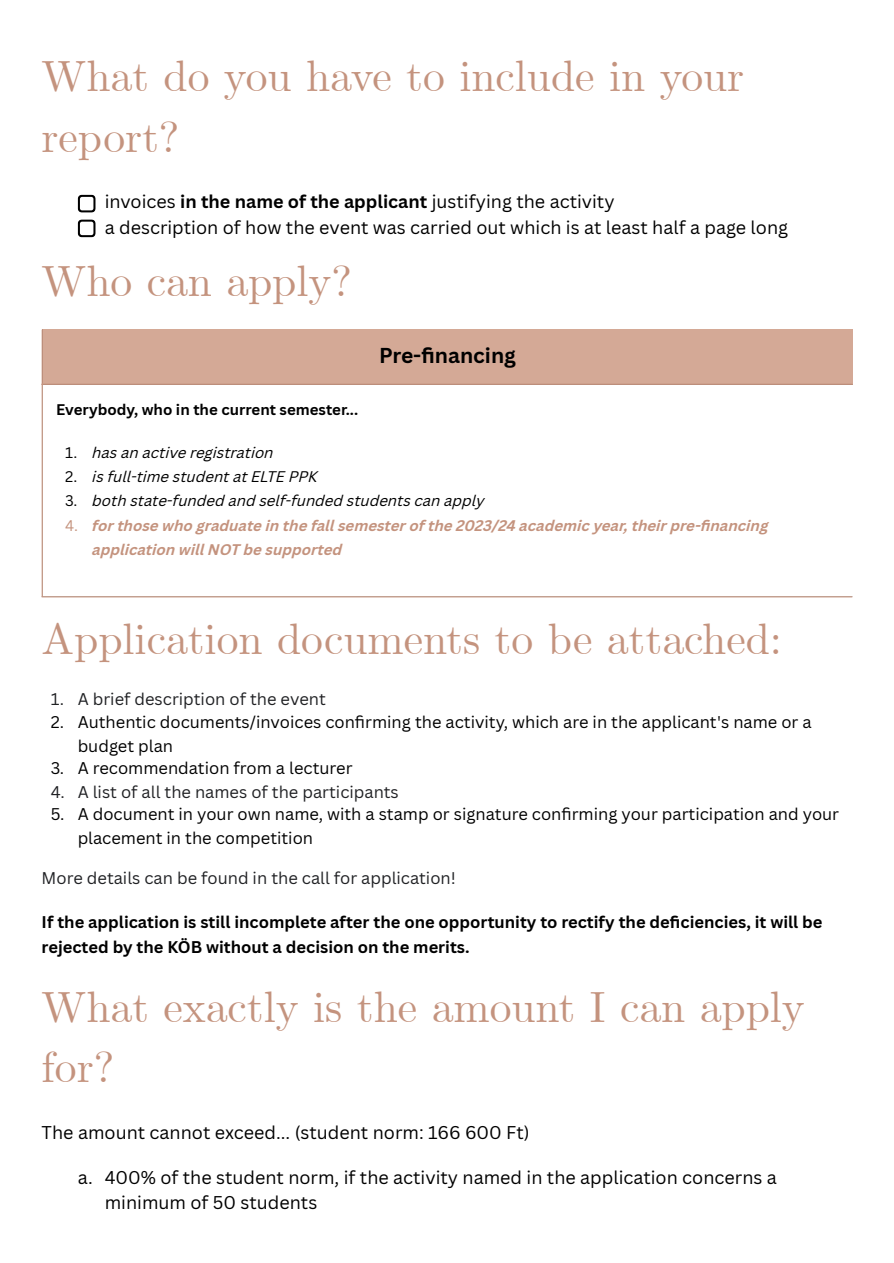
<style>
.page{position:relative;width:894px;height:1263px;background:#fff}
.page>*{position:absolute;margin:0;border:0;box-sizing:border-box;transform-origin:0 0}
.t1{font:43.5px/60.8px "CMU Serif";color:#c4937e}
.t2{font:700 21px "Canva Sans";color:#000}
.t3{font:18px/25.8px "Canva Sans";color:#000}
.t4{font:16.5px/23.7px "Canva Sans";color:#000}
.t5{font:700 16.5px/24.8px "Canva Sans";color:#000}
.t6{font:16.5px "Canva Sans";color:#202124}
.t7{font:italic 700 15px/23.7px "Canva Sans";color:#c4937e}
.t8{font:italic 15px "Canva Sans";color:#000}
.t9{font:700 15px "Canva Sans";color:#000}
.s1{font-weight:700}
.s2{font-style:normal}
.s3{font-weight:400;font-style:normal}
</style>
<div class="page">
<svg style="left:78px;top:195px;width:18px;height:18px"></svg>
<svg style="left:78px;top:219px;width:18px;height:18px"></svg>
<div style="left:42px;top:330px;width:810px;height:54px;background:#d4a996"></div>
<hr style="left:42px;top:330px;width:1px;height:266px;background:#c4937e">
<hr style="left:42px;top:384px;width:810px;height:1px;background:#c4937e">
<hr style="left:42px;top:596px;width:810px;height:1px;background:#c4937e">
<h1 class="t1" style="left:42px;top:49px;width:704px">What do you have to include in your report?</h1>
<p class="t3" style="left:105px;top:188px;width:684px">invoices <span class="s1">in the name of the applicant</span> justifying the activity<br>a description of how the event was carried out which is at least half a page long</p>
<h1 class="t1" style="left:42px;top:253px;width:312px">Who can apply?</h1>
<p class="t2" style="left:379px;top:341px;width:138px">Pre-fi nancing</p>
<p class="t9" style="left:56px;top:399px;width:303px">Everybody, who in the current semester...</p>
<p class="t8" style="left:65px;top:446px;width:210px"><span class="s2">1.</span> has an active registration</p>
<p class="t8" style="left:65px;top:470px;width:254px"><span class="s2">2.</span> is full-time student at ELTE PPK</p>
<p class="t8" style="left:65px;top:495px;width:421px"><span class="s2">3.</span> both state-funded and self-funded students can apply</p>
<p class="t7" style="left:92px;top:515px;width:677px;text-indent:-27px"><span class="s3">4.</span> for those who graduate in the fall semester of the 2023/24 academic year, their pre-financing application will NOT be supported</p>
<h1 class="t1" style="left:42px;top:611px;width:741px">Application documents to be attached:</h1>
<p class="t6" style="left:51px;top:688px;width:276px">1. A brief description of the event</p>
<p class="t4" style="left:78px;top:710px;width:735px;text-indent:-27px">2. Authentic documents/invoices confi rming the activity, which are in the applicant's name or a budget plan</p>
<p class="t4" style="left:51px;top:756px;width:303px">3. A recommendation from a lecturer</p>
<p class="t6" style="left:51px;top:780px;width:349px">4. A list of all the names of the participants</p>
<p class="t4" style="left:78px;top:802px;width:762px;text-indent:-27px">5. A document in your own name, with a stamp or signature confi rming your participation and your placement in the competition</p>
<p class="t6" style="left:42px;top:867px;width:415px">More details can be found in the call for application!</p>
<p class="t5" style="left:42px;top:909px;width:782px">If the application is still incomplete after the one opportunity to rectify the deficiencies, it will be rejected by the KÖB without a decision on the merits.</p>
<h1 class="t1" style="left:42px;top:979px;width:764px">What exactly is the amount I can apply for?</h1>
<p class="t3" style="left:42px;top:1119px;width:489px">The amount cannot exceed... (student norm: 166 600 Ft)</p>
<p class="t3" style="left:105px;top:1164px;width:673px;text-indent:-27px">a. 400% of the student norm, if the activity named in the application concerns a minimum of 50 students</p>
</div>
